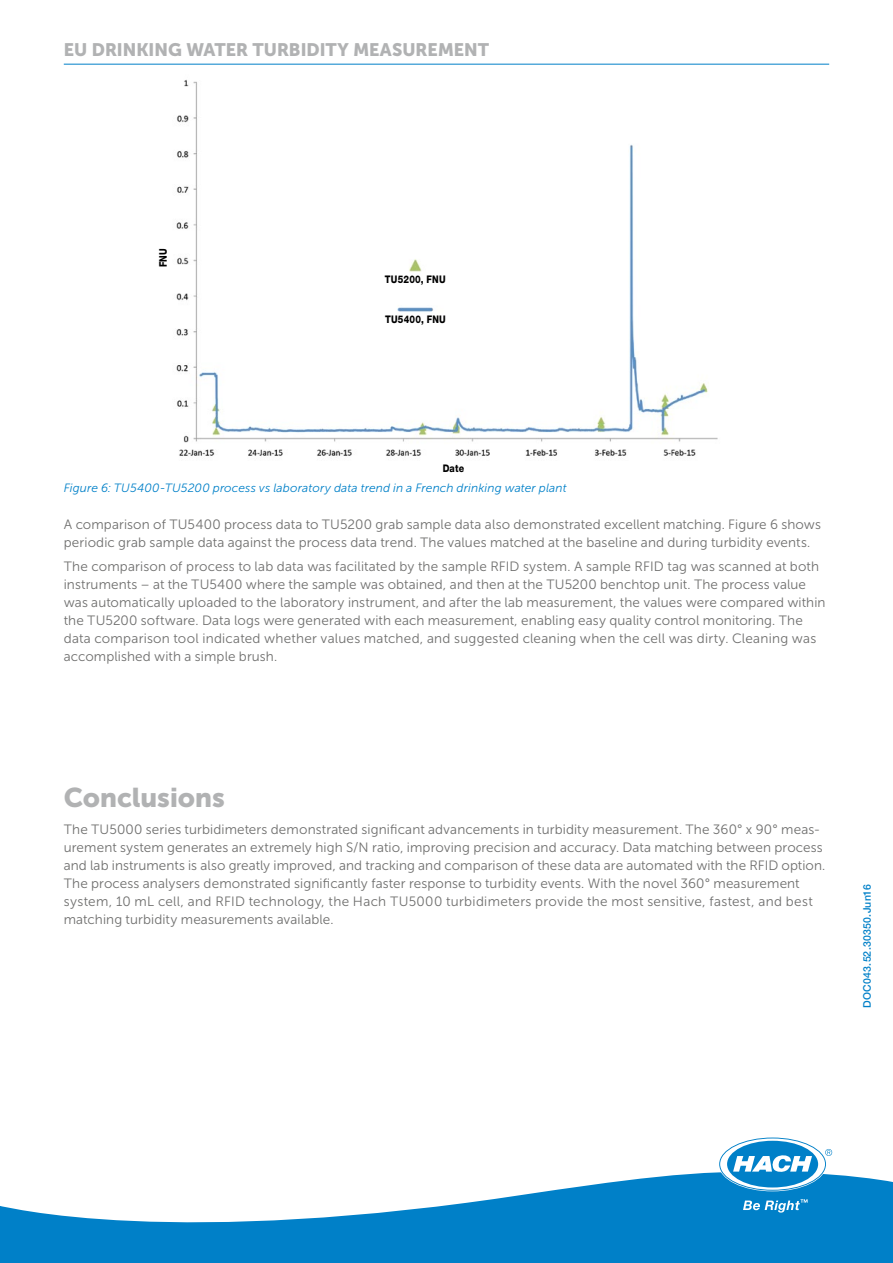
<style>
.page{position:relative;width:893px;height:1263px;background:#fff}
.page>*{position:absolute;margin:0;border:0;box-sizing:border-box;transform-origin:0 0}
.t1{font:27px "Museo Sans Cyrl 900";color:#b1b2b3}
.t2{font:18px "Museo Sans Cyrl 900";color:#b1b2b3}
.t3{font:13.5px/18px "Museo Sans Cyrl 300";letter-spacing:.01em;color:#6f6f6e}
.t4{font:italic 12px "Museo Sans Cyrl 300";letter-spacing:.015em;color:#0080c8}
.t5{font:800 10.5px "Helvetica Neue LTW1 G";letter-spacing:.025em;color:#000;scale:.85 1}
.t6{font:500 10.5px "Helvetica Neue LTW1 G";letter-spacing:.025em;color:#0080c8}
</style>
<div class="page">
<hr style="left:64px;top:64px;width:765px;height:1px;background:#0080c8">
<img style="left:176px;top:79px;width:542px;height:377px">
<svg style="left:0;top:1168px;width:893px;height:95px;fill:#0080c8"></svg>
<svg style="left:720px;top:1138px;width:112px;height:52px"></svg>
<svg style="left:743px;top:1199px;width:65px;height:13px"></svg>
<h2 class="t2" style="left:64px;top:39px;width:427px">EU DRINKING WATER TURBIDITY MEASUREMENT</h2>
<p class="t5" style="left:157px;top:267px;width:24px;rotate:-90deg">FNU</p>
<p class="t5" style="left:385px;top:273px;width:73px">TU5200, FNU</p>
<p class="t5" style="left:385px;top:313px;width:73px">TU5400, FNU</p>
<p class="t5" style="left:443px;top:462px;width:27px">Date</p>
<p class="t4" style="left:64px;top:481px;width:504px">Figure 6: TU5400-TU5200 process vs laboratory data trend in a French drinking water plant</p>
<p class="t3" style="left:64px;top:515px;width:759px">A comparison of TU5400 process data to TU5200 grab sample data also demonstrated excellent matching. Figure 6 shows periodic grab sample data against the process data trend. The values matched at the baseline and during turbidity events.</p>
<p class="t3" style="left:64px;top:558px;width:763px">The comparison of process to lab data was facilitated by the sample RFID system. A sample RFID tag was scanned at both instruments – at the TU5400 where the sample was obtained, and then at the TU5200 benchtop unit. The process value was automatically uploaded to the laboratory instrument, and after the lab measurement, the values were compared within the TU5200 software. Data logs were generated with each measurement, enabling easy quality control monitoring. The data comparison tool indicated whether values matched, and suggested cleaning when the cell was dirty. Cleaning was accomplished with a simple brush.</p>
<h1 class="t1" style="left:64px;top:782px;width:162px">Conclusions</h1>
<p class="t3" style="left:64px;top:820px;width:763px">The TU5000 series turbidimeters demonstrated significant advancements in turbidity measurement. The 360° x 90° meas&shy;urement system generates an extremely high S/N ratio, improving precision and accuracy. Data matching between process and lab instruments is also greatly improved, and tracking and comparison of these data are automated with the RFID option.<br>The process analysers demonstrated significantly faster response to turbidity events. With the novel 360° measurement system, 10 mL cell, and RFID technology, the Hach TU5000 turbidimeters provide the most sensitive, fastest, and best matching turbidity measurements available.</p>
<p class="t6" style="left:861px;top:1008px;width:125px;rotate:-90deg">DOC043.52.30350.Jun16</p>
</div>
